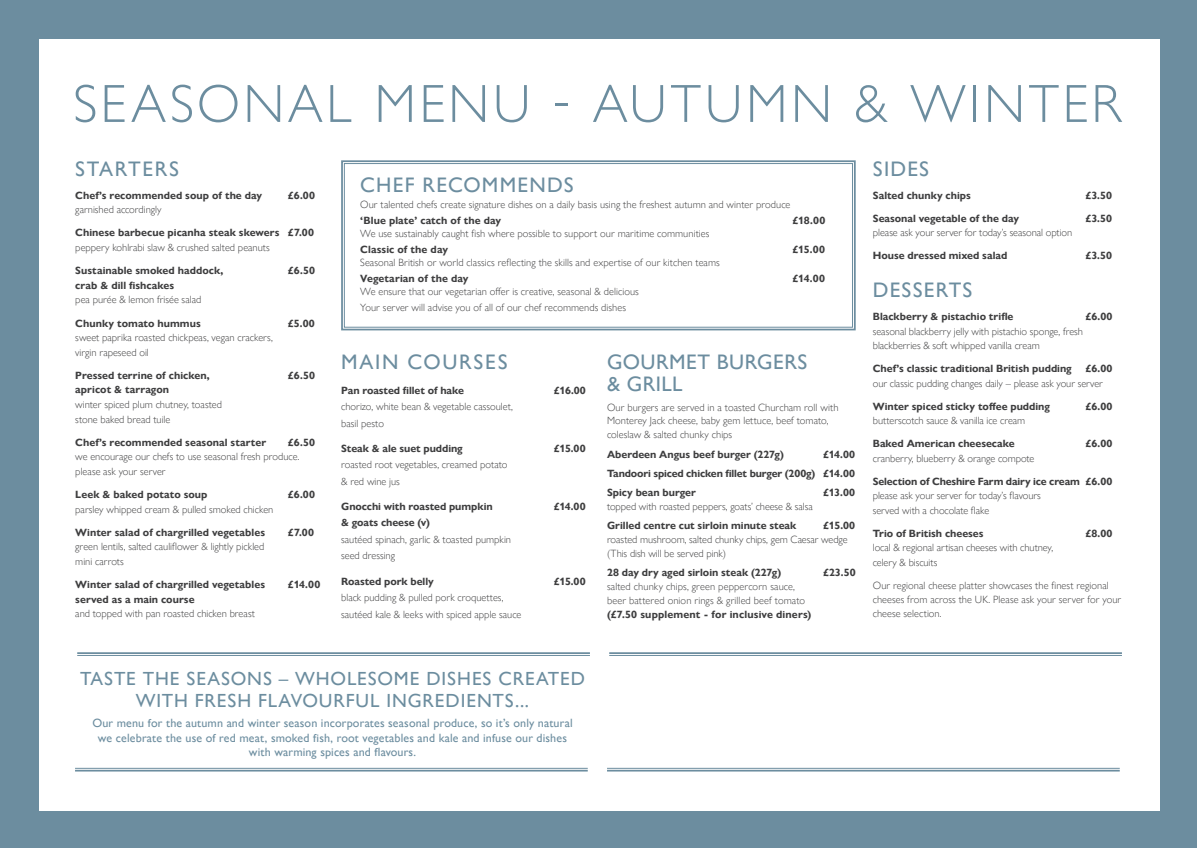
<style>
.page{position:relative;width:1197px;height:848px;background:#6c8d9f}
.page>*{position:absolute;margin:0;border:0;box-sizing:border-box;transform-origin:0 0}
.t1{font:300 54px "Gill Sans Nova";letter-spacing:.065em;color:#6c8d9f}
.t2{font:500 21px "Gill Sans Nova";letter-spacing:.06em;color:#6c8d9f}
.t3{font:500 21px "Gill Sans Nova";letter-spacing:.08em;color:#6c8d9f}
.t4{font:500 19px/22.8px "Gill Sans Nova";letter-spacing:.045em;color:#6c8d9f;text-align:center}
.t5{font:500 12px/14.4px "Gill Sans Nova";letter-spacing:.01em;color:#6c8d9f;text-align:center}
.t6{font:300 10.5px/14.5px "Gill Sans Nova";color:#3e3e3f}
.t7{font:700 10.5px/19.4px "Gill Sans Nova";color:#3e3e3f;text-align:justify}
</style>
<div class="page">
<div style="left:39px;top:39px;width:1120px;height:771px;background:#fff"></div>
<svg style="left:341px;top:160px;width:515px;height:171px"></svg>
<div style="left:344px;top:163px;width:508px;height:164px;border:1px solid #6c8d9f"></div>
<hr style="left:77px;top:652px;width:513px;height:2px;background:#6c8d9f">
<hr style="left:77px;top:655px;width:513px;height:1px;background:#6c8d9f">
<hr style="left:609px;top:652px;width:513px;height:2px;background:#6c8d9f">
<hr style="left:609px;top:655px;width:513px;height:1px;background:#6c8d9f">
<hr style="left:75px;top:770px;width:513px;height:1px;background:#6c8d9f">
<hr style="left:75px;top:768px;width:513px;height:1px;background:#6c8d9f">
<hr style="left:607px;top:770px;width:512px;height:1px;background:#6c8d9f">
<hr style="left:607px;top:768px;width:512px;height:1px;background:#6c8d9f">
<h1 class="t1" style="left:73px;top:71px;width:1050px">SEASONAL MENU - AUTUMN &amp; WINTER</h1>
<h2 class="t2" style="left:75px;top:156px;width:105px">STARTERS</h2>
<p class="t7" style="left:75px;top:185px;width:188px">Chef’s recommended soup of the day</p>
<p class="t7" style="left:288px;top:185px;width:29px">£6.00</p>
<p class="t6" style="left:75px;top:202px;width:88px">garnished accordingly</p>
<p class="t7" style="left:75px;top:223px;width:240px">Chinese barbecue picanha steak skewers £7.00</p>
<p class="t6" style="left:75px;top:240px;width:196px">peppery kohlrabi slaw &amp; crushed salted peanuts</p>
<p class="t7" style="left:75px;top:261px;width:150px">Sustainable smoked haddock,</p>
<p class="t7" style="left:288px;top:261px;width:28px">£6.50</p>
<p class="t7" style="left:75px;top:275px;width:100px">crab &amp; dill fishcakes</p>
<p class="t6" style="left:75px;top:292px;width:127px">pea purée &amp; lemon frisée salad</p>
<p class="t7" style="left:75px;top:313px;width:127px">Chunky tomato hummus</p>
<p class="t7" style="left:288px;top:313px;width:28px">£5.00</p>
<p class="t6" style="left:75px;top:330px;width:199px">sweet paprika roasted chickpeas, vegan crackers, virgin rapeseed oil</p>
<p class="t7" style="left:75px;top:366px;width:136px">Pressed terrine of chicken,</p>
<p class="t7" style="left:288px;top:366px;width:28px">£6.50</p>
<p class="t7" style="left:75px;top:380px;width:95px">apricot &amp; tarragon</p>
<p class="t6" style="left:75px;top:397px;width:148px">winter spiced plum chutney, toasted stone baked bread tuile</p>
<p class="t7" style="left:75px;top:432px;width:192px">Chef’s recommended seasonal starter</p>
<p class="t7" style="left:288px;top:432px;width:28px">£6.50</p>
<p class="t6" style="left:75px;top:449px;width:226px">we encourage our chefs to use seasonal fresh produce. please ask your server</p>
<p class="t7" style="left:75px;top:485px;width:134px">Leek &amp; baked potato soup</p>
<p class="t7" style="left:288px;top:485px;width:29px">£6.00</p>
<p class="t6" style="left:75px;top:502px;width:199px">parsley whipped cream &amp; pulled smoked chicken</p>
<p class="t7" style="left:75px;top:522px;width:191px">Winter salad of chargrilled vegetables</p>
<p class="t7" style="left:288px;top:522px;width:28px">£7.00</p>
<p class="t6" style="left:75px;top:539px;width:191px">green lentils, salted cauliflower &amp; lightly pickled mini carrots</p>
<p class="t7" style="left:75px;top:575px;width:191px">Winter salad of chargrilled vegetables</p>
<p class="t7" style="left:288px;top:575px;width:34px">£14.00</p>
<p class="t7" style="left:75px;top:589px;width:121px">served as a main course</p>
<p class="t6" style="left:75px;top:606px;width:181px">and topped with pan roasted chicken breast</p>
<h2 class="t2" style="left:360px;top:172px;width:215px">CHEF RECOMMENDS</h2>
<p class="t6" style="left:360px;top:197px;width:432px">Our talented chefs create signature dishes on a daily basis using the freshest autumn and winter produce</p>
<p class="t7" style="left:360px;top:211px;width:142px">‘Blue plate’ catch of the day</p>
<p class="t7" style="left:792px;top:211px;width:34px">£18.00</p>
<p class="t6" style="left:360px;top:226px;width:351px">We use sustainably caught fish where possible to support our maritime communities</p>
<p class="t7" style="left:360px;top:240px;width:89px">Classic of the day</p>
<p class="t7" style="left:792px;top:240px;width:34px">£15.00</p>
<p class="t6" style="left:360px;top:255px;width:361px">Seasonal British or world classics reflecting the skills and expertise of our kitchen teams</p>
<p class="t7" style="left:360px;top:269px;width:110px">Vegetarian of the day</p>
<p class="t7" style="left:792px;top:269px;width:34px">£14.00</p>
<p class="t6" style="left:360px;top:283px;width:280px;line-height:16.2px">We ensure that our vegetarian offer is creative, seasonal &amp; delicious<br>Your server will advise you of all of our chef recommends dishes</p>
<h2 class="t3" style="left:341px;top:349px;width:168px">MAIN COURSES</h2>
<p class="t7" style="left:341px;top:381px;width:124px">Pan roasted fillet of hake</p>
<p class="t7" style="left:554px;top:381px;width:33px">£16.00</p>
<p class="t6" style="left:341px;top:398px;width:173px;line-height:16.5px">chorizo, white bean &amp; vegetable cassoulet, basil pesto</p>
<p class="t7" style="left:341px;top:439px;width:123px">Steak &amp; ale suet pudding</p>
<p class="t7" style="left:554px;top:439px;width:33px">£15.00</p>
<p class="t6" style="left:341px;top:456px;width:168px;line-height:16.5px">roasted root vegetables, creamed potato &amp; red wine jus</p>
<p class="t7" style="left:341px;top:497px;width:153px">Gnocchi with roasted pumpkin</p>
<p class="t7" style="left:554px;top:497px;width:33px">£14.00</p>
<p class="t7" style="left:341px;top:513px;width:90px">&amp; goats cheese (v)</p>
<p class="t6" style="left:341px;top:531px;width:171px;line-height:16.5px">sautéed spinach, garlic &amp; toasted pumpkin seed dressing</p>
<p class="t7" style="left:341px;top:571px;width:94px">Roasted pork belly</p>
<p class="t7" style="left:554px;top:571px;width:33px">£15.00</p>
<p class="t6" style="left:341px;top:589px;width:182px;line-height:16.5px">black pudding &amp; pulled pork croquettes, sautéed kale &amp; leeks with spiced apple sauce</p>
<h2 class="t2" style="left:607px;top:349px;width:20px">Gourmet</h2>
<h2 class="t2" style="left:717px;top:349px;width:16px">Burgers</h2>
<h2 class="t2" style="left:607px;top:371px;width:77px">&amp; GRILL</h2>
<p class="t6" style="left:607px;top:400px;width:233px;line-height:13.7px">Our burgers are served in a toasted Churcham roll with<br>Monterey Jack cheese, baby gem lettuce, beef tomato, coleslaw &amp; salted chunky chips</p>
<p class="t7" style="left:607px;top:444px;width:178px">Aberdeen Angus beef burger (227g)</p>
<p class="t7" style="left:607px;top:444px;width:250px;text-indent:216px">£14.00<br>Tandoori spiced chicken fillet burger (200g) £14.00<br>Spicy bean burger</p>
<p class="t7" style="left:823px;top:483px;width:33px">£13.00</p>
<p class="t6" style="left:607px;top:499px;width:207px">topped with roasted peppers, goats’ cheese &amp; salsa</p>
<p class="t7" style="left:607px;top:516px;width:191px">Grilled centre cut sirloin minute steak</p>
<p class="t7" style="left:823px;top:516px;width:34px">£15.00</p>
<p class="t6" style="left:607px;top:533px;width:242px;line-height:13.7px">roasted mushroom, salted chunky chips, gem Caesar wedge (This dish will be served pink)</p>
<p class="t7" style="left:607px;top:563px;width:176px">28 day dry aged sirloin steak (227g)</p>
<p class="t7" style="left:823px;top:563px;width:34px">£23.50</p>
<p class="t6" style="left:607px;top:579px;width:200px;line-height:13.7px">salted chunky chips, green peppercorn sauce, beer battered onion rings &amp; grilled beef tomato</p>
<p class="t7" style="left:607px;top:604px;width:206px">(£7.50 supplement - for inclusive diners)</p>
<h2 class="t2" style="left:873px;top:156px;width:58px">SIDES</h2>
<p class="t7" style="left:873px;top:185px;width:100px">Salted chunky chips</p>
<p class="t7" style="left:1085px;top:185px;width:28px">£3.50</p>
<p class="t7" style="left:873px;top:208px;width:148px">Seasonal vegetable of the day</p>
<p class="t7" style="left:1085px;top:208px;width:28px">£3.50</p>
<p class="t6" style="left:873px;top:225px;width:201px">please ask your server for today’s seasonal option</p>
<p class="t7" style="left:873px;top:246px;width:136px">House dressed mixed salad</p>
<p class="t7" style="left:1085px;top:246px;width:28px">£3.50</p>
<h2 class="t2" style="left:873px;top:277px;width:30px">Dessert</h2>
<h2 class="t2" style="left:962px;top:277px;width:12px">S</h2>
<p class="t7" style="left:873px;top:307px;width:142px">Blackberry &amp; pistachio trifle</p>
<p class="t7" style="left:1085px;top:307px;width:29px">£6.00</p>
<p class="t6" style="left:873px;top:324px;width:211px">seasonal blackberry jelly with pistachio sponge, fresh blackberries &amp; soft whipped vanilla cream</p>
<p class="t7" style="left:873px;top:359px;width:200px">Chef’s classic traditional British pudding</p>
<p class="t7" style="left:1085px;top:359px;width:29px">£6.00</p>
<p class="t6" style="left:873px;top:376px;width:232px">our classic pudding changes daily – please ask your server</p>
<p class="t7" style="left:873px;top:396px;width:179px">Winter spiced sticky toffee pudding</p>
<p class="t7" style="left:1085px;top:396px;width:29px">£6.00</p>
<p class="t6" style="left:872px;top:413px;width:154px">butterscotch sauce &amp; vanilla ice cream</p>
<p class="t7" style="left:872px;top:434px;width:143px">Baked American cheesecake</p>
<p class="t7" style="left:1085px;top:434px;width:29px">£6.00</p>
<p class="t6" style="left:872px;top:451px;width:163px">cranberry, blueberry &amp; orange compote</p>
<p class="t7" style="left:872px;top:471px;width:241px">Selection of Cheshire Farm dairy ice cream £6.00</p>
<p class="t6" style="left:872px;top:488px;width:170px">please ask your server for today’s flavours served with a chocolate flake</p>
<p class="t7" style="left:872px;top:523px;width:112px">Trio of British cheeses</p>
<p class="t7" style="left:1085px;top:523px;width:29px">£8.00</p>
<p class="t6" style="left:872px;top:540px;width:182px">local &amp; regional artisan cheeses with chutney, celery &amp; biscuits</p>
<p class="t6" style="left:872px;top:578px;width:250px">Our regional cheese platter showcases the finest regional cheeses from across the UK. Please ask your server for your cheese selection.</p>
<h3 class="t4" style="left:80px;top:666px;width:506px">TASTE THE SEASONS – WHOLESOME DISHES CREATED<br>WITH FRESH FLAVOURFUL INGREDIENTS...</h3>
<p class="t5" style="left:92px;top:716px;width:482px">Our menu for the autumn and winter season incorporates seasonal produce, so it’s only natural we celebrate the use of red meat, smoked fish, root vegetables and kale and infuse our dishes with warming spices and flavours.</p>
</div>
